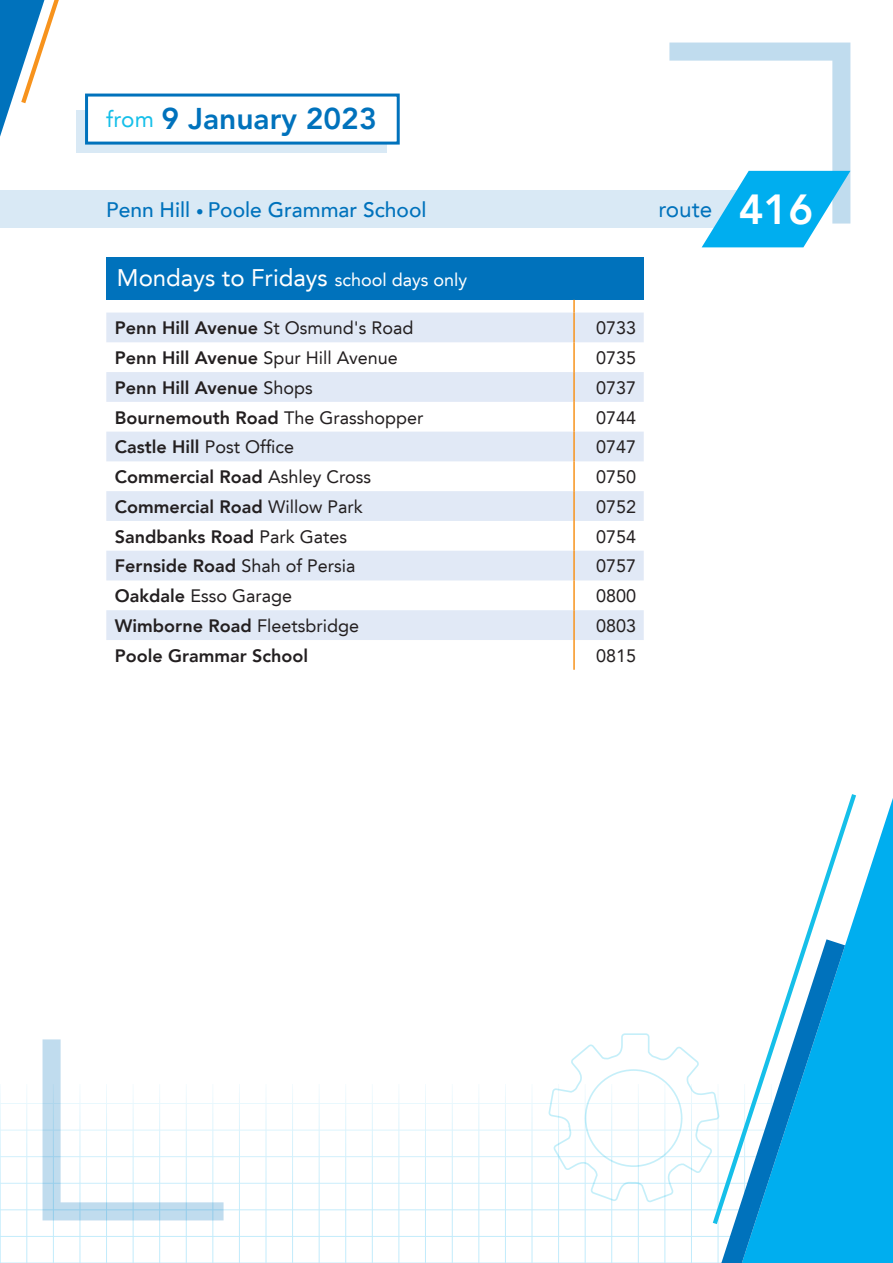
<style>
.page{position:relative;width:893px;height:1263px;background:#fff}
.page>*{position:absolute;margin:0;border:0;box-sizing:border-box;transform-origin:0 0}
.t1{font:800 30px "Avenir LT";color:#0072bc}
.t2{font:24px "Avenir LT";color:#fff}
.t3{font:22.5px "Avenir LT";color:#0072bc}
.t4{font:500 21px "Avenir LT";color:#0072bc}
.t5{font:800 18px "Avenir LT";color:#231f20}
.t6{font:18px "Avenir LT";color:#231f20}
.s1{font-weight:400;font-size:22.5px;color:#15bfe9}
.s2{font-size:15px}
.s3{font-size:18px}
.s4{font-weight:400}
.s5{font-weight:800}
.s6{font-weight:800;font-size:42px;color:#fff}
</style>
<div class="page">
<hr style="left:0;top:1103px;width:891px;height:1px;background:#00aeef">
<hr style="left:0;top:1130px;width:891px;height:1px;background:#00aeef">
<hr style="left:0;top:1156px;width:891px;height:1px;background:#00aeef">
<hr style="left:0;top:1183px;width:891px;height:1px;background:#00aeef">
<hr style="left:0;top:1209px;width:891px;height:1px;background:#00aeef">
<hr style="left:0;top:1236px;width:891px;height:1px;background:#00aeef">
<hr style="left:0;top:1262px;width:891px;height:1px;background:#00aeef">
<hr style="left:425px;top:1084px;width:1px;height:179px;background:#00aeef">
<hr style="left:399px;top:1084px;width:1px;height:179px;background:#00aeef">
<hr style="left:372px;top:1084px;width:1px;height:179px;background:#00aeef">
<hr style="left:345px;top:1084px;width:1px;height:179px;background:#00aeef">
<hr style="left:319px;top:1084px;width:1px;height:179px;background:#00aeef">
<hr style="left:292px;top:1084px;width:1px;height:179px;background:#00aeef">
<hr style="left:266px;top:1084px;width:1px;height:179px;background:#00aeef">
<hr style="left:239px;top:1084px;width:1px;height:179px;background:#00aeef">
<hr style="left:213px;top:1084px;width:1px;height:179px;background:#00aeef">
<hr style="left:186px;top:1084px;width:1px;height:179px;background:#00aeef">
<hr style="left:159px;top:1084px;width:1px;height:179px;background:#00aeef">
<hr style="left:133px;top:1084px;width:1px;height:179px;background:#00aeef">
<hr style="left:106px;top:1084px;width:1px;height:179px;background:#00aeef">
<hr style="left:80px;top:1084px;width:1px;height:179px;background:#00aeef">
<hr style="left:53px;top:1084px;width:1px;height:179px;background:#00aeef">
<hr style="left:27px;top:1084px;width:1px;height:179px;background:#00aeef">
<hr style="left:0;top:1084px;width:1px;height:179px;background:#00aeef">
<hr style="left:532px;top:1084px;width:1px;height:179px;background:#00aeef">
<hr style="left:505px;top:1084px;width:1px;height:179px;background:#00aeef">
<hr style="left:479px;top:1084px;width:1px;height:179px;background:#00aeef">
<hr style="left:452px;top:1084px;width:1px;height:179px;background:#00aeef">
<div style="left:0;top:190px;width:740px;height:38px;background:#d9e9f5"></div>
<svg style="left:845px;top:798px;width:48px;height:465px;background:#1eb7f0"></svg>
<svg style="left:805px;top:794px;width:51px;height:430px"></svg>
<div style="left:106px;top:257px;width:538px;height:43px;background:#0072bc"></div>
<svg style="left:106px;top:313px;width:538px;height:327px;fill:#e1e9f6"></svg>
<svg style="left:573px;top:300px;width:2px;height:13px"></svg>
<hr style="left:573px;top:313px;width:2px;height:29px;background:#f7931d">
<hr style="left:573px;top:342px;width:2px;height:30px;background:#f7931d">
<hr style="left:573px;top:372px;width:2px;height:30px;background:#f7931d">
<hr style="left:573px;top:402px;width:2px;height:30px;background:#f7931d">
<hr style="left:573px;top:432px;width:2px;height:29px;background:#f7931d">
<hr style="left:573px;top:461px;width:2px;height:30px;background:#f7931d">
<hr style="left:573px;top:491px;width:2px;height:30px;background:#f7931d">
<hr style="left:573px;top:521px;width:2px;height:30px;background:#f7931d">
<hr style="left:573px;top:551px;width:2px;height:29px;background:#f7931d">
<hr style="left:573px;top:580px;width:2px;height:30px;background:#f7931d">
<hr style="left:573px;top:610px;width:2px;height:30px;background:#f7931d">
<hr style="left:573px;top:640px;width:2px;height:30px;background:#f7931d">
<svg style="left:0;top:0;width:59px;height:137px"></svg>
<svg style="left:43px;top:1039px;width:181px;height:181px"></svg>
<svg style="left:548px;top:939px;width:297px;height:324px"></svg>
<svg style="left:669px;top:43px;width:181px;height:204px"></svg>
<div style="left:77px;top:111px;width:310px;height:42px;background:#d9e9f5"></div>
<div style="left:85px;top:94px;width:315px;height:51px;background:#fff;border:3px solid #0072bc"></div>
<h1 class="t1" style="left:106px;top:101px;width:272px"><span class="s1">from</span> 9 January 2023</h1>
<p class="t4" style="left:106px;top:197px;width:322px">Penn Hill <span class="s2">•</span> Poole Grammar School</p>
<h2 class="t2" style="left:117px;top:264px;width:352px">Mondays to Fridays <span class="s3">school days only</span></h2>
<p class="t5" style="left:115px;top:317px;width:300px">Penn Hill Avenue <span class="s4">St Osmund's Road</span></p>
<p class="t6" style="left:596px;top:318px;width:42px">0733</p>
<p class="t5" style="left:115px;top:347px;width:285px">Penn Hill Avenue <span class="s4">Spur Hill Avenue</span></p>
<p class="t6" style="left:596px;top:347px;width:42px">0735</p>
<p class="t5" style="left:115px;top:377px;width:200px">Penn Hill Avenue <span class="s4">Shops</span></p>
<p class="t6" style="left:596px;top:377px;width:42px">0737</p>
<p class="t5" style="left:115px;top:407px;width:310px">Bournemouth Road <span class="s4">The Grasshopper</span></p>
<p class="t6" style="left:596px;top:407px;width:42px">0744</p>
<p class="t5" style="left:115px;top:436px;width:181px">Castle Hill <span class="s4">Post Office</span></p>
<p class="t6" style="left:596px;top:437px;width:42px">0747</p>
<p class="t5" style="left:115px;top:466px;width:258px">Commercial Road <span class="s4">Ashley Cross</span></p>
<p class="t6" style="left:596px;top:466px;width:42px">0750</p>
<p class="t5" style="left:115px;top:496px;width:250px">Commercial Road <span class="s4">Willow Park</span></p>
<p class="t6" style="left:596px;top:496px;width:42px">0752</p>
<p class="t5" style="left:115px;top:526px;width:234px">Sandbanks Road <span class="s4">Park Gates</span></p>
<p class="t6" style="left:596px;top:526px;width:42px">0754</p>
<p class="t5" style="left:115px;top:555px;width:242px">Fernside Road <span class="s4">Shah of Persia</span></p>
<p class="t6" style="left:596px;top:556px;width:42px">0757</p>
<p class="t6" style="left:115px;top:585px;width:179px"><span class="s5">Oakdale</span> Esso Garage</p>
<p class="t6" style="left:596px;top:585px;width:42px">0800</p>
<p class="t5" style="left:115px;top:615px;width:246px">Wimborne Road <span class="s4">Fleetsbridge</span></p>
<p class="t6" style="left:596px;top:615px;width:42px">0803</p>
<p class="t5" style="left:115px;top:645px;width:195px">Poole Grammar School</p>
<p class="t6" style="left:596px;top:645px;width:42px">0815</p>
<p class="t3" style="left:658px;top:196px;width:156px">route <span class="s6">416</span></p>
</div>
